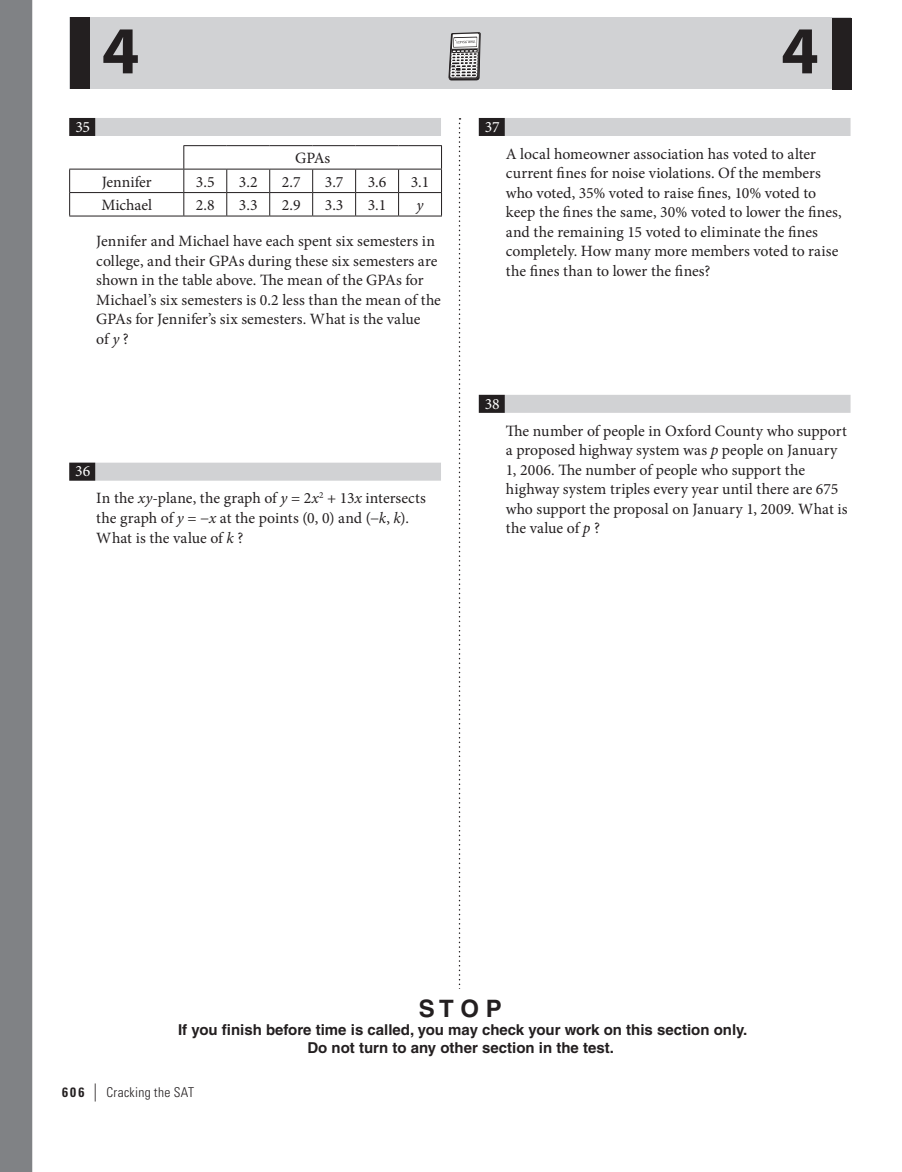
<style>
.page{position:relative;width:902px;height:1172px;background:#fff}
.page>*{position:absolute;margin:0;border:0;box-sizing:border-box;transform-origin:0 0}
.t1{font:700 67.5px "Myriad Pro";color:#231f20}
.t2{font:700 24px "Helvetica";color:#231f20}
.new_RSAT_stem{font:15.75px/19.5px "Minion Pro";color:#231f20}
.t3{font:15.75px "Minion Pro";letter-spacing:-.01em;color:#fff}
.t4{font:italic 15.75px "Minion Pro";color:#231f20}
.t5{font:700 15px/18px "Helvetica";color:#231f20;text-align:center}
.t6{font:300 condensed 13.5px "Univers LT Std";letter-spacing:.025em;color:#231f20}
.s1{font-style:italic}
.s2{font-weight:700}
.s3{font-weight:400;font-size:18px}
</style>
<div class="page">
<svg style="left:459px;top:118px;width:1px;height:871px"></svg>
<div style="left:69px;top:17px;width:782px;height:72px;background:#d1d2d4"></div>
<div style="left:70px;top:17px;width:19px;height:72px;background:#231f20"></div>
<div style="left:832px;top:18px;width:19px;height:72px;background:#231f20"></div>
<svg style="left:448px;top:33px;width:32px;height:47px;background:#9f9d9e"></svg>
<div style="left:69px;top:118px;width:372px;height:18px;background:#d1d2d4"></div>
<div style="left:69px;top:118px;width:26px;height:18px;background:#231f20"></div>
<div style="left:69px;top:462px;width:372px;height:18px;background:#d1d2d4"></div>
<div style="left:69px;top:462px;width:26px;height:18px;background:#231f20"></div>
<hr style="left:183px;top:145px;width:44px;height:1px;background:#231f20">
<hr style="left:227px;top:145px;width:43px;height:1px;background:#231f20">
<hr style="left:270px;top:145px;width:43px;height:1px;background:#231f20">
<hr style="left:313px;top:145px;width:42px;height:1px;background:#231f20">
<hr style="left:355px;top:145px;width:43px;height:1px;background:#231f20">
<hr style="left:398px;top:145px;width:44px;height:1px;background:#231f20">
<hr style="left:184px;top:169px;width:43px;height:1px;background:#231f20">
<hr style="left:227px;top:169px;width:43px;height:1px;background:#231f20">
<hr style="left:270px;top:169px;width:43px;height:1px;background:#231f20">
<hr style="left:313px;top:169px;width:42px;height:1px;background:#231f20">
<hr style="left:355px;top:169px;width:43px;height:1px;background:#231f20">
<hr style="left:398px;top:169px;width:44px;height:1px;background:#231f20">
<hr style="left:69px;top:192px;width:115px;height:1px;background:#231f20">
<svg style="left:69px;top:170px;width:1px;height:46px"></svg>
<hr style="left:184px;top:192px;width:43px;height:1px;background:#231f20">
<hr style="left:227px;top:192px;width:43px;height:1px;background:#231f20">
<svg style="left:226px;top:169px;width:1px;height:47px"></svg>
<hr style="left:270px;top:192px;width:43px;height:1px;background:#231f20">
<svg style="left:269px;top:169px;width:1px;height:47px"></svg>
<hr style="left:313px;top:192px;width:42px;height:1px;background:#231f20">
<svg style="left:312px;top:169px;width:1px;height:47px"></svg>
<hr style="left:355px;top:192px;width:43px;height:1px;background:#231f20">
<svg style="left:355px;top:169px;width:1px;height:47px"></svg>
<hr style="left:398px;top:192px;width:44px;height:1px;background:#231f20">
<svg style="left:398px;top:169px;width:1px;height:47px"></svg>
<svg style="left:441px;top:146px;width:1px;height:70px"></svg>
<hr style="left:69px;top:216px;width:115px;height:1px;background:#231f20">
<hr style="left:184px;top:216px;width:43px;height:1px;background:#231f20">
<hr style="left:227px;top:216px;width:43px;height:1px;background:#231f20">
<hr style="left:270px;top:216px;width:43px;height:1px;background:#231f20">
<hr style="left:313px;top:216px;width:42px;height:1px;background:#231f20">
<hr style="left:355px;top:216px;width:43px;height:1px;background:#231f20">
<hr style="left:398px;top:216px;width:44px;height:1px;background:#231f20">
<svg style="left:183px;top:146px;width:1px;height:70px"></svg>
<hr style="left:69px;top:169px;width:115px;height:1px;background:#231f20">
<div style="left:479px;top:118px;width:371px;height:18px;background:#d1d2d4"></div>
<div style="left:479px;top:118px;width:25px;height:18px;background:#231f20"></div>
<div style="left:479px;top:395px;width:371px;height:18px;background:#d1d2d4"></div>
<div style="left:479px;top:395px;width:25px;height:18px;background:#231f20"></div>
<div style="left:0;top:0;width:32px;height:1172px;background:#808285"></div>
<h1 class="t1" style="left:102px;top:7px;width:39px">4</h1>
<h1 class="t1" style="left:781px;top:7px;width:39px">4</h1>
<p class="t3" style="left:75px;top:116px;width:16px">35</p>
<p class="t3" style="left:485px;top:116px;width:16px">37</p>
<p class="new_RSAT_stem" style="left:295px;top:148px;width:37px">GPAs</p>
<p class="new_RSAT_stem" style="left:102px;top:172px;width:52px">Jennifer</p>
<p class="new_RSAT_stem" style="left:196px;top:172px;width:20px">3.5</p>
<p class="new_RSAT_stem" style="left:239px;top:172px;width:20px">3.2</p>
<p class="new_RSAT_stem" style="left:282px;top:172px;width:20px">2.7</p>
<p class="new_RSAT_stem" style="left:325px;top:172px;width:20px">3.7</p>
<p class="new_RSAT_stem" style="left:368px;top:172px;width:20px">3.6</p>
<p class="new_RSAT_stem" style="left:410px;top:172px;width:20px">3.1</p>
<p class="new_RSAT_stem" style="left:101px;top:195px;width:52px">Michael</p>
<p class="new_RSAT_stem" style="left:196px;top:195px;width:20px">2.8</p>
<p class="new_RSAT_stem" style="left:239px;top:195px;width:20px">3.3</p>
<p class="new_RSAT_stem" style="left:282px;top:195px;width:20px">2.9</p>
<p class="new_RSAT_stem" style="left:325px;top:195px;width:20px">3.3</p>
<p class="new_RSAT_stem" style="left:368px;top:195px;width:20px">3.1</p>
<p class="t4" style="left:416px;top:194px;width:8px">y</p>
<p class="new_RSAT_stem" style="left:96px;top:231px;width:346px">Jennifer and Michael have each spent six semesters in college, and their GPAs during these six semesters are shown in the table above. The mean of the GPAs for Michael’s six semesters is 0.2 less than the mean of the GPAs for Jennifer’s six semesters. What is the value<br>of <span class="s1">y</span> ?</p>
<p class="t3" style="left:75px;top:461px;width:17px">36</p>
<p class="new_RSAT_stem" style="left:96px;top:489px;width:331px">In the <span class="s1">xy</span>-plane, the graph of <span class="s1">y</span> = 2<span class="s1">x</span><sup>2</sup> + 13<span class="s1">x</span> intersects the graph of <span class="s1">y</span> = −<span class="s1">x</span> at the points (0, 0) and (−<span class="s1">k</span>, <span class="s1">k</span>).<br>What is the value of <span class="s1">k</span> ?</p>
<p class="new_RSAT_stem" style="left:506px;top:144px;width:337px">A local homeowner association has voted to alter current fines for noise violations. Of the members who voted, 35% voted to raise fines, 10% voted to keep the fines the same, 30% voted to lower the fines, and the remaining 15 voted to eliminate the fines completely. How many more members voted to raise the fines than to lower the fines?</p>
<p class="t3" style="left:485px;top:393px;width:17px">38</p>
<p class="new_RSAT_stem" style="left:506px;top:421px;width:343px">The number of people in Oxford County who support a proposed highway system was <span class="s1">p</span> people on January 1, 2006. The number of people who support the highway system triples every year until there are 675 who support the proposal on January 1, 2009. What is the value of <span class="s1">p</span> ?</p>
<h2 class="t2" style="left:419px;top:993px;width:84px">S T O P</h2>
<p class="t5" style="left:178px;top:1020px;width:571px">If you finish before time is called, you may check your work on this section only.<br>Do not turn to any other section in the test.</p>
<p class="t6" style="left:62px;top:1084px;width:134px"><span class="s2">606</span> <span class="s3">|</span> Cracking the SAT</p>
</div>
